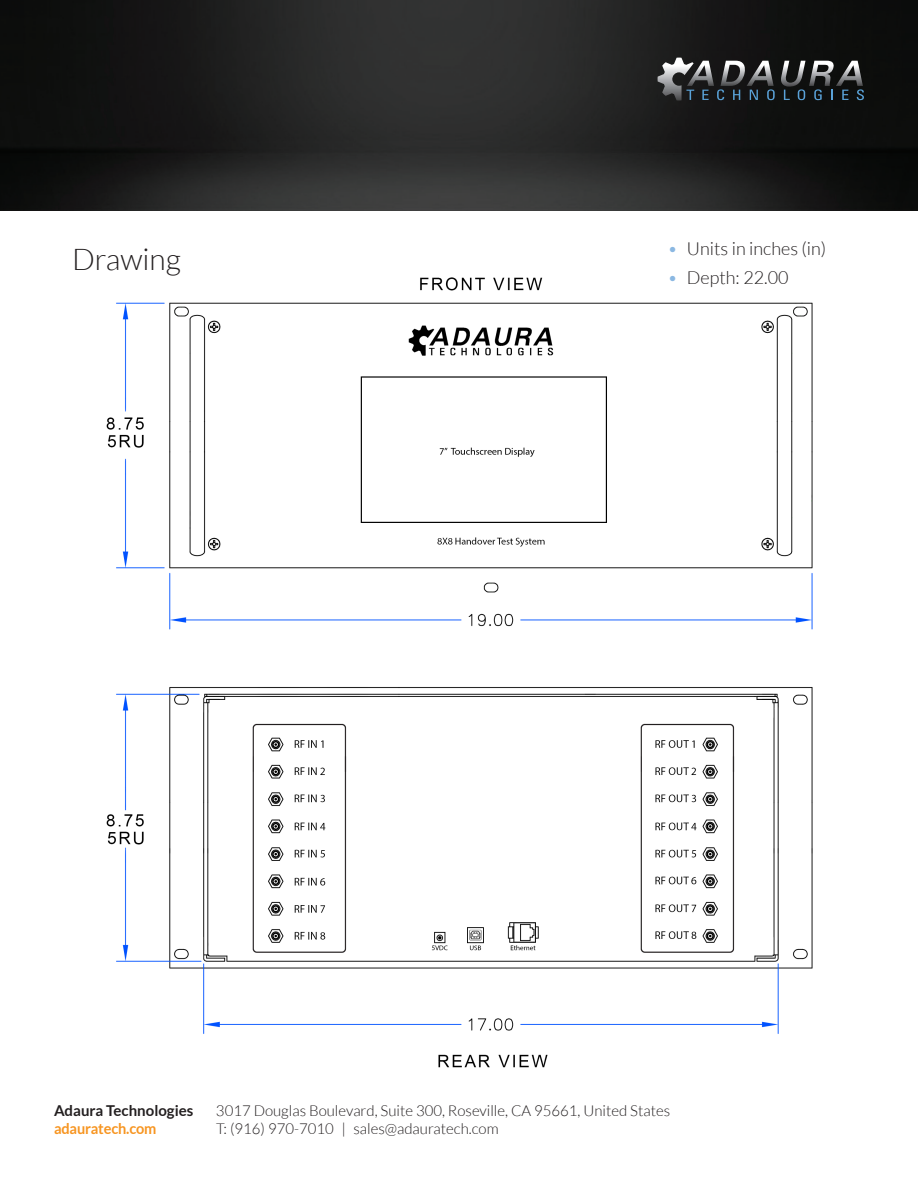
<style>
.page{position:relative;width:918px;height:1188px;background:#fff}
.page>*{position:absolute;margin:0;border:0;box-sizing:border-box;transform-origin:0 0}
.t1{font:300 30px "Lato";color:#231f20}
.t2{font:300 18px "Lato";color:#231f20}
.t3{font:300 15px "Lato";color:#231f20}
.t4{font:700 15px "Lato";color:#231f20}
.t5{font:700 15px "Lato";letter-spacing:-.01em;color:#f79521}
.s1{color:#8bb8e2}
</style>
<div class="page">
<img style="left:0;top:0;width:918px;height:210px">
<svg style="left:658px;top:58px;width:206px;height:43px;background:#404446"></svg>
<img style="left:106px;top:277px;width:707px;height:791px">
<p class="t1" style="left:72px;top:244px;width:110px">Drawing</p>
<p class="t2" style="left:667px;top:239px;width:160px"><span class="s1">•</span> Units in inches (in)</p>
<p class="t2" style="left:667px;top:268px;width:123px"><span class="s1">•</span> Depth: 22.00</p>
<p class="t4" style="left:54px;top:1102px;width:141px">Adaura Technologies</p>
<p class="t3" style="left:216px;top:1103px;width:456px">3017 Douglas Boulevard, Suite 300, Roseville, CA 95661, United States</p>
<p class="t5" style="left:54px;top:1120px;width:104px">adauratech.com</p>
<p class="t3" style="left:216px;top:1121px;width:284px">T: (916) 970-7010 | sales@adauratech.com</p>
</div>
